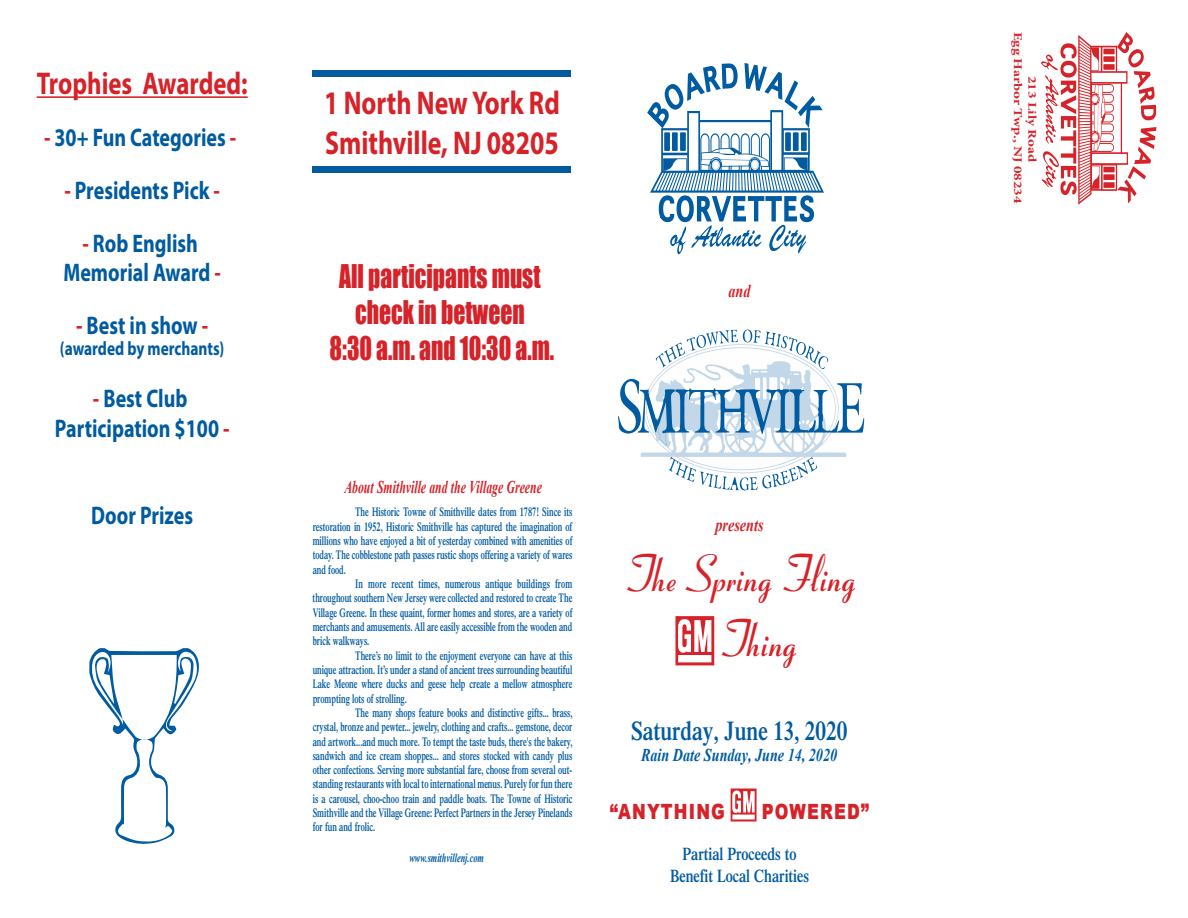
<style>
.page{position:relative;width:1188px;height:918px;background:#fff}
.page>*{position:absolute;margin:0;border:0;box-sizing:border-box;transform-origin:0 0}
.t1{font:700 54px/64.8px "Coronet";color:#d62229;scale:.79 1}
.t2{font:700 33px/39.6px "Myriad Pro";color:#d62229;scale:.79 1}
.t3{font:700 31.5px "Myriad Pro";color:#d62229;scale:.79 1}
.t4{font:30px/36px "Impact";color:#d62229;text-align:center;scale:.79 1}
.t5{font:600 27px "Times";color:#015ba1;scale:.79 1}
.t6{font:700 25.5px/30px "Myriad Pro";color:#015ba1;text-align:center;scale:.79 1}
.t7{font:900 21px "Arial";letter-spacing:.065em;color:#d62229;scale:.79 1}
.t8{font:700 19.5px "Myriad Pro";color:#015ba1;scale:.79 1}
.t9{font:600 18px/21.6px "Times";color:#015ba1;text-align:center;scale:.79 1}
.t10{font:italic 700 18px "Times New Roman";color:#015ba1;scale:.79 1}
.t11{font:italic 700 18px "Times New Roman";color:#d62229;scale:.79 1}
.t12{font:italic 700 17.85px "Times New Roman";color:#d62229;scale:.66 1}
.t13{font:600 12.6px "Times";color:#015ba1;scale:.66 1}
.t14{font:italic 700 12.6px "Times New Roman";color:#015ba1;scale:.66 1}
.t15{font:700 11.85px/14.1px "Minion Pro";color:#d62229;text-align:center;scale:1.27 1}
.s1{color:#d62229}
</style>
<div class="page">
<div style="left:312px;top:70px;width:258px;height:7px;background:#015ba1"></div>
<div style="left:312px;top:166px;width:258px;height:7px;background:#015ba1"></div>
<svg style="left:647px;top:63px;width:177px;height:191px"></svg>
<svg style="left:1041px;top:32px;width:115px;height:173px"></svg>
<svg style="left:675px;top:616px;width:39px;height:49px"></svg>
<svg style="left:731px;top:789px;width:26px;height:33px"></svg>
<hr style="left:37px;top:96px;width:211px;height:2px;background:#d62229">
<svg style="left:89px;top:648px;width:110px;height:196px"></svg>
<svg style="left:618px;top:329px;width:246px;height:162px"></svg>
<p class="t3" style="left:37px;top:63px;width:269px">Trophies Awarded:</p>
<p class="t6" style="left:44px;top:122px;width:245px"><span class="s1">-</span> 30+ Fun Categories <span class="s1">-</span></p>
<p class="t6" style="left:64px;top:175px;width:199px"><span class="s1">-</span> Presidents Pick <span class="s1">-</span></p>
<p class="t6" style="left:63px;top:227px;width:201px"><span class="s1">-</span> Rob English<br>Memorial Award <span class="s1">-</span></p>
<p class="t6" style="left:76px;top:310px;width:169px"><span class="s1">-</span> Best in show <span class="s1">-</span></p>
<p class="t8" style="left:60px;top:336px;width:210px">(awarded by merchants)</p>
<p class="t6" style="left:55px;top:383px;width:223px"><span class="s1">-</span> Best Club<br>Participation $100 <span class="s1">-</span></p>
<p class="t6" style="left:91px;top:500px;width:130px">Door Prizes</p>
<p class="t2" style="left:324px;top:82px;width:300px">1 North New York Rd<br>Smithville, NJ 08205</p>
<p class="t4" style="left:330px;top:258px;width:286px">All participants must check in between<br>8:30 a.m. and 10:30 a.m.</p>
<p class="t11" style="left:729px;top:279px;width:29px">and</p>
<p class="t12" style="left:344px;top:475px;width:301px">About Smithville and the Village Greene</p>
<p class="t13" style="left:355px;top:505px;width:331px">The Historic Towne of Smithville dates from 1787! Since its</p>
<p class="t13" style="left:313px;top:519px;width:395px">restoration in 1952, Historic Smithville has captured the imagination of</p>
<p class="t13" style="left:313px;top:533px;width:395px">millions who have enjoyed a bit of yesterday combined with amenities of</p>
<p class="t13" style="left:313px;top:548px;width:395px">today. The cobblestone path passes rustic shops offering a variety of wares</p>
<p class="t13" style="left:313px;top:562px;width:52px">and food.</p>
<p class="t13" style="left:355px;top:576px;width:330px">In more recent times, numerous antique buildings from</p>
<p class="t13" style="left:313px;top:591px;width:395px">throughout southern New Jersey were collected and restored to create The</p>
<p class="t13" style="left:313px;top:605px;width:395px">Village Greene. In these quaint, former homes and stores, are a variety of</p>
<p class="t13" style="left:313px;top:619px;width:395px">merchants and amusements. All are easily accessible from the wooden and</p>
<p class="t13" style="left:313px;top:634px;width:87px">brick walkways.</p>
<p class="t13" style="left:355px;top:648px;width:331px">There’s no limit to the enjoyment everyone can have at this</p>
<p class="t13" style="left:313px;top:662px;width:395px">unique attraction. It’s under a stand of ancient trees surrounding beautiful</p>
<p class="t13" style="left:313px;top:677px;width:395px">Lake Meone where ducks and geese help create a mellow atmosphere</p>
<p class="t13" style="left:313px;top:691px;width:144px">prompting lots of strolling.</p>
<p class="t13" style="left:355px;top:705px;width:331px">The many shops feature books and distinctive gifts... brass,</p>
<p class="t13" style="left:313px;top:719px;width:395px">crystal, bronze and pewter... jewelry, clothing and crafts... gemstone, decor</p>
<p class="t13" style="left:313px;top:734px;width:395px">and artwork...and much more. To tempt the taste buds, there's the bakery,</p>
<p class="t13" style="left:313px;top:748px;width:395px">sandwich and ice cream shoppes... and stores stocked with candy plus</p>
<p class="t13" style="left:313px;top:762px;width:395px">other confections. Serving more substantial fare, choose from several out-</p>
<p class="t13" style="left:313px;top:777px;width:395px">standing restaurants with local to international menus. Purely for fun there</p>
<p class="t13" style="left:313px;top:791px;width:395px">is a carousel, choo-choo train and paddle boats. The Towne of Historic</p>
<p class="t13" style="left:313px;top:805px;width:395px">Smithville and the Village Greene: Perfect Partners in the Jersey Pinelands</p>
<p class="t13" style="left:313px;top:820px;width:96px">for fun and frolic.</p>
<p class="t14" style="left:409px;top:849px;width:114px">www.smithvillenj.com</p>
<p class="t11" style="left:716px;top:513px;width:62px">presents</p>
<p class="t1" style="left:719px;top:541px;width:174px;text-indent:-95px">The Spring Fling<br>Thing</p>
<p class="t5" style="left:631px;top:714px;width:275px">Saturday, June 13, 2020</p>
<p class="t10" style="left:641px;top:743px;width:250px">Rain Date Sunday, June 14, 2020</p>
<p class="t7" style="left:610px;top:796px;width:147px">“ANYTHING</p>
<p class="t7" style="left:762px;top:796px;width:137px">POWERED”</p>
<p class="t9" style="left:670px;top:843px;width:177px">Partial Proceeds to<br>Benefit Local Charities</p>
<p class="t15" style="left:1039px;top:32px;width:136px;rotate:90deg">213 Lily Road<br>Egg Harbor Twp., NJ 08234</p>
</div>
